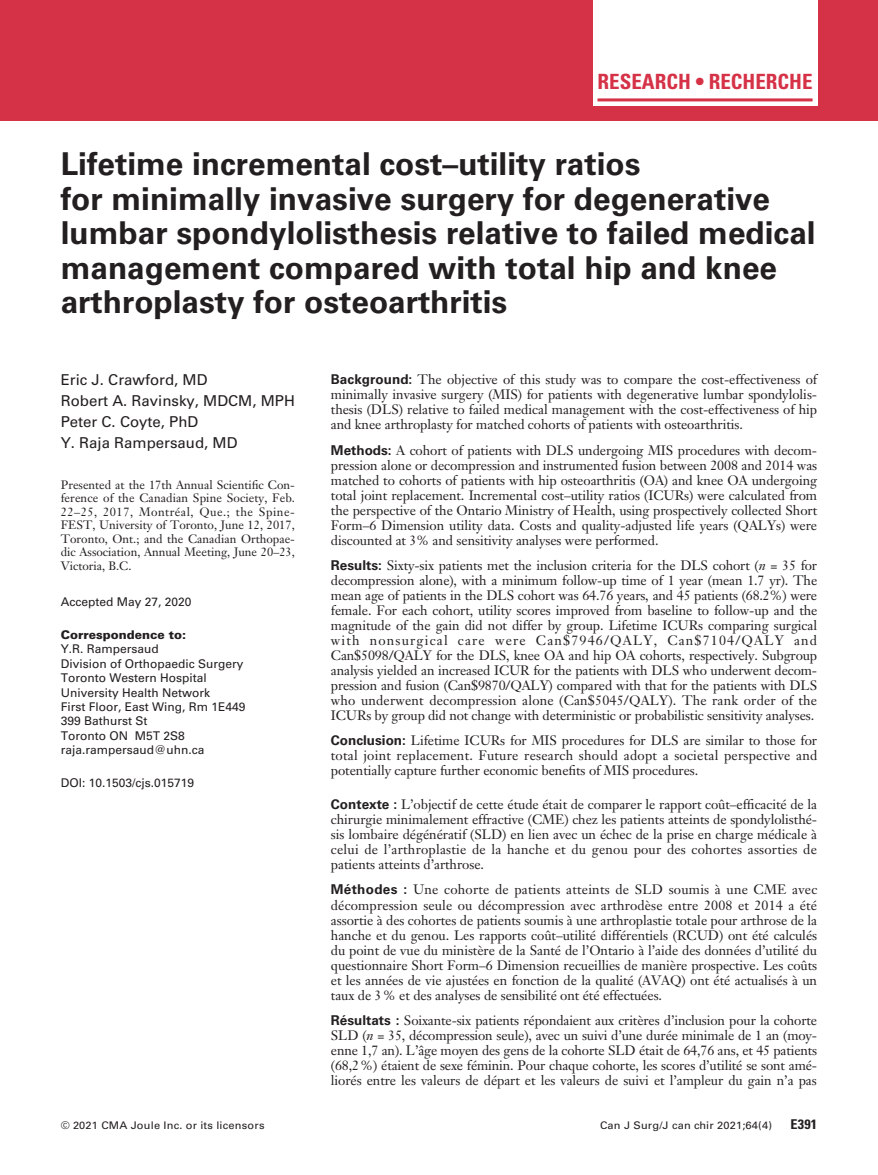
<style>
.page{position:relative;width:878px;height:1175px;background:#fff}
.page>*{position:absolute;margin:0;border:0;box-sizing:border-box;transform-origin:0 0}
.t1{font:700 31.5px/34.5px "Univers LT Std";color:#231f20}
.t2{font:700 condensed 21px "Univers LT Std";color:#d63247}
.t3{font:15px/21px "Univers LT Std";color:#231f20}
.t4{font:13.5px/15px "Janson Text LT Std";letter-spacing:-.005em;color:#231f20;text-align:justify}
.t5{font:700 condensed 13.5px "Univers LT Std";color:#231f20;scale:1.05 1}
.t6{font:12px/13.5px "Janson Text LT Std";color:#231f20;text-align:justify}
.t7{font:12px/14.4px "Univers LT Std";color:#231f20}
.t8{font:900 12px "Univers LT Std";color:#231f20}
.t9{font:10.5px "Univers LT Std";letter-spacing:.015em;color:#231f20;scale:1.05 1}
.s1{font-family:"Univers LT Std";font-weight:700}
.s2{font-style:italic}
</style>
<div class="page">
<div style="left:0;top:0;width:878px;height:120px;background:#d63247"></div>
<div style="left:593px;top:0;width:224px;height:106px;background:#fff"></div>
<hr style="left:597px;top:98px;width:215px;height:3px;background:#d63247">
<h2 class="t2" style="left:597px;top:69px;width:216px">RESEARCH • RECHERCHE</h2>
<h1 class="t1" style="left:61px;top:147px;width:756px">Lifetime incremental cost–utility ratios<br>for minimally invasive surgery for degenerative lumbar spondylolisthesis relative to failed medical management compared with total hip and knee arthroplasty for osteoarthritis</h1>
<p class="t3" style="left:61px;top:369px;width:236px">Eric J. Crawford, MD<br>Robert A. Ravinsky, MDCM, MPH<br>Peter C. Coyte, PhD<br>Y. Raja Rampersaud, MD</p>
<p class="t6" style="left:61px;top:477px;width:236px">Presented at the 17th Annual Scientific Con&shy;ference of the Canadian Spine Society, Feb.<br>22–25, 2017, Montréal, Que.; the Spine-FEST, University of Toronto, June 12, 2017, Toronto, Ont.; and the Canadian Orthopae&shy;dic Association, Annual Meeting, June 20–23, Victoria, B.C.</p>
<p class="t7" style="left:61px;top:595px;width:132px">Accepted May 27, 2020</p>
<p class="t8" style="left:61px;top:627px;width:127px">Correspondence to:</p>
<p class="t7" style="left:61px;top:642px;width:186px">Y.R. Rampersaud<br>Division of Orthopaedic Surgery<br>Toronto Western Hospital<br>University Health Network<br>First Floor, East Wing, Rm 1E449<br>399 Bathurst St<br>Toronto ON M5T 2S8 raja.rampersaud@uhn.ca</p>
<p class="t7" style="left:61px;top:775px;width:135px">DOI: 10.1503/cjs.015719</p>
<p class="t4" style="left:331px;top:372px;width:488px"><span class="s1">Background:</span> The objective of this study was to compare the cost-effectiveness of minimally invasive surgery (MIS) for patients with degenerative lumbar spondylolis&shy;thesis (DLS) relative to failed medical management with the cost-effectiveness of hip and knee arthroplasty for matched cohorts of patients with osteoarthritis.</p>
<p class="t4" style="left:331px;top:442px;width:488px"><span class="s1">Methods:</span> A cohort of patients with DLS undergoing MIS procedures with decom&shy;pression alone or decompression and instrumented fusion between 2008 and 2014 was matched to cohorts of patients with hip osteoarthritis (OA) and knee OA undergoing total joint replacement. Incremental cost–utility ratios (ICURs) were calculated from the perspective of the Ontario Ministry of Health, using prospectively collected Short Form–6 Dimension utility data. Costs and quality-adjusted life years (QALYs) were discounted at 3% and sensitivity analyses were performed.</p>
<p class="t4" style="left:331px;top:557px;width:488px"><span class="s1">Results:</span> Sixty-six patients met the inclusion criteria for the DLS cohort (<span class="s2">n</span> = 35 for decompression alone), with a minimum follow-up time of 1 year (mean 1.7 yr). The mean age of patients in the DLS cohort was 64.76 years, and 45 patients (68.2%) were female. For each cohort, utility scores improved from baseline to follow-up and the magnitude of the gain did not differ by group. Lifetime ICURs comparing surgical with nonsurgical care were Can$7946/QALY, Can$7104/QALY and Can$5098/QALY for the DLS, knee OA and hip OA cohorts, respectively. Subgroup analysis yielded an increased ICUR for the patients with DLS who underwent decom&shy;pression and fusion (Can$9870/QALY) compared with that for the patients with DLS who underwent decompression alone (Can$5045/QALY). The rank order of the ICURs by group did not change with deterministic or probabilistic sensitivity analyses.</p>
<p class="t4" style="left:331px;top:732px;width:488px"><span class="s1">Conclusion:</span> Lifetime ICURs for MIS procedures for DLS are similar to those for total joint replacement. Future research should adopt a societal perspective and potentially capture further economic benefits of MIS procedures.</p>
<p class="t4" style="left:331px;top:797px;width:488px"><span class="s1">Contexte :</span> L’objectif de cette étude était de comparer le rapport coût–efficacité de la chirurgie minimalement effractive (CME) chez les patients atteints de spondylolisthé&shy;sis lombaire dégénératif (SLD) en lien avec un échec de la prise en charge médicale à celui de l’arthroplastie de la hanche et du genou pour des cohortes assorties de patients atteints d’arthrose.</p>
<p class="t4" style="left:331px;top:882px;width:488px"><span class="s1">Méthodes :</span> Une cohorte de patients atteints de SLD soumis à une CME avec décompression seule ou décompression avec arthrodèse entre 2008 et 2014 a été assortie à des cohortes de patients soumis à une arthroplastie totale pour arthrose de la hanche et du genou. Les rapports coût–utilité différentiels (RCUD) ont été calculés du point de vue du ministère de la Santé de l’Ontario à l’aide des données d’utilité du questionnaire Short Form–6 Dimension recueillies de manière prospective. Les coûts et les années de vie ajustées en fonction de la qualité (AVAQ) ont été actualisés à un taux de 3% et des analyses de sensibilité ont été effectuées.</p>
<p class="t4" style="left:331px;top:1012px;width:488px"><span class="s1">Résultats :</span> Soixante-six patients répondaient aux critères d’inclusion pour la cohorte SLD (<span class="s2">n</span> = 35, décompression seule), avec un suivi d’une durée minimale de 1 an (moy&shy;enne 1,7 an). L’âge moyen des gens de la cohorte SLD était de 64,76 ans, et 45 patients (68,2%) étaient de sexe féminin. Pour chaque cohorte, les scores d’utilité se sont amé&shy;liorés entre les valeurs de départ et les valeurs de suivi et l’ampleur du gain n’a pas</p>
<p class="t9" style="left:61px;top:1119px;width:195px">© 2021 CMA Joule Inc. or its licensors</p>
<p class="t9" style="left:600px;top:1119px;width:165px">Can J Surg/J can chir 2021;64(4)</p>
<p class="t5" style="left:790px;top:1116px;width:27px">E391</p>
</div>
